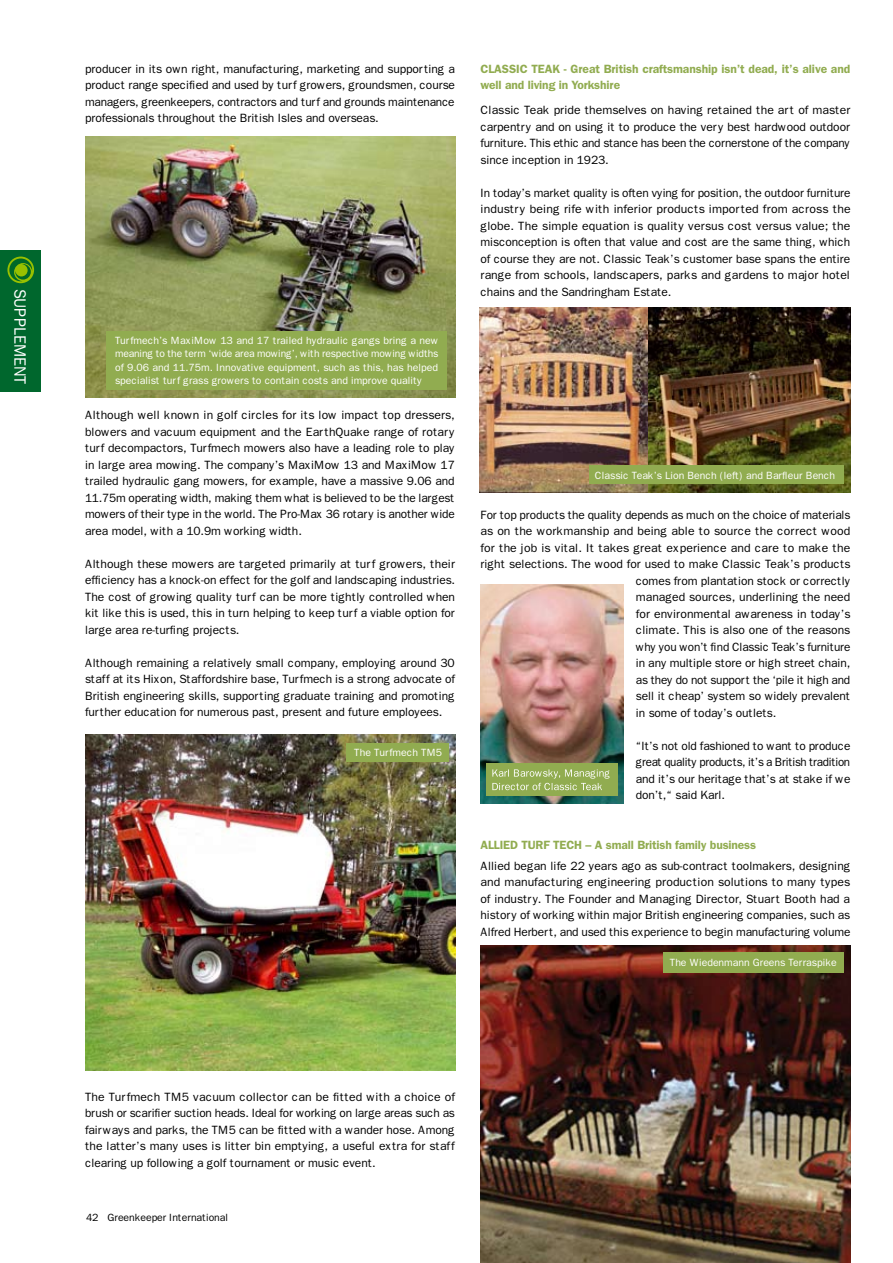
<style>
.page{position:relative;width:893px;height:1263px;background:#fff}
.page>*{position:absolute;margin:0;border:0;box-sizing:border-box;transform-origin:0 0}
.t1{font:16.5px "Franklin Gothic";letter-spacing:-.025em;color:#fff}
.t2{font:12px/16.5px "Franklin Gothic";letter-spacing:-.01em;color:#000;text-align:justify}
.t3{font:600 12px/16.5px "Franklin Gothic";letter-spacing:-.01em;color:#91ac50}
.t4{font:10.5px/13.5px "Franklin Gothic";letter-spacing:-.005em;color:#fff;text-align:justify}
.t5{font:10.5px "Franklin Gothic";letter-spacing:-.01em;color:#000}
</style>
<div class="page">
<img style="left:85px;top:136px;width:370px;height:261px">
<div style="left:106px;top:331px;width:340px;height:59px;background:#91ac50"></div>
<img style="left:85px;top:735px;width:370px;height:335px">
<div style="left:347px;top:743px;width:102px;height:18px;background:#91ac50"></div>
<img style="left:479px;top:307px;width:169px;height:185px">
<img style="left:648px;top:307px;width:202px;height:185px">
<div style="left:589px;top:465px;width:255px;height:19px;background:#91ac50"></div>
<img style="left:480px;top:584px;width:143px;height:220px">
<div style="left:486px;top:763px;width:132px;height:33px;background:#91ac50"></div>
<img style="left:480px;top:945px;width:370px;height:318px">
<div style="left:663px;top:952px;width:181px;height:20px;background:#91ac50"></div>
<div style="left:0;top:251px;width:41px;height:141px;background:#00672d"></div>
<svg style="left:7px;top:257px;width:27px;height:26px"></svg>
<svg style="left:9px;top:258px;width:23px;height:23px"></svg>
<svg style="left:492px;top:769px;width:117px;height:22px"></svg>
<h1 class="t1" style="left:30px;top:289px;width:97px;rotate:90deg">SUPPLEMENT</h1>
<p class="t2" style="left:85px;top:61px;width:371px">producer in its own right, manufacturing, marketing and supporting a product range specified and used by turf growers, groundsmen, course managers, greenkeepers, contractors and turf and grounds maintenance professionals throughout the British Isles and overseas.</p>
<p class="t4" style="left:115px;top:333px;width:325px">Turfmech’s MaxiMow 13 and 17 trailed hydraulic gangs bring a new meaning to the term ‘wide area mowing’, with respective mowing widths of 9.06 and 11.75m. Innovative equipment, such as this, has helped specialist turf grass growers to contain costs and improve quality</p>
<p class="t2" style="left:85px;top:407px;width:372px">Although well known in golf circles for its low impact top dressers, blowers and vacuum equipment and the EarthQuake range of rotary turf decompactors, Turfmech mowers also have a leading role to play in large area mowing. The company’s MaxiMow 13 and MaxiMow 17 trailed hydraulic gang mowers, for example, have a massive 9.06 and 11.75m operating width, making them what is believed to be the largest mowers of their type in the world. The Pro-Max 36 rotary is another wide area model, with a 10.9m working width.</p>
<p class="t2" style="left:85px;top:556px;width:372px">Although these mowers are targeted primarily at turf growers, their efficiency has a knock-on effect for the golf and landscaping industries.<br>The cost of growing quality turf can be more tightly controlled when kit like this is used, this in turn helping to keep turf a viable option for large area re-turfing projects.</p>
<p class="t2" style="left:85px;top:655px;width:371px">Although remaining a relatively small company, employing around 30 staff at its Hixon, Staffordshire base, Turfmech is a strong advocate of British engineering skills, supporting graduate training and promoting further education for numerous past, present and future employees.</p>
<p class="t4" style="left:354px;top:746px;width:89px">The Turfmech TM5</p>
<p class="t3" style="left:480px;top:60px;width:371px;text-indent:83px">- Great British craftsmanship isn’t dead, it’s alive and well and living in Yorkshire</p>
<p class="t2" style="left:480px;top:102px;width:371px">Classic Teak pride themselves on having retained the art of master carpentry and on using it to produce the very best hardwood outdoor furniture. This ethic and stance has been the cornerstone of the company since inception in 1923.</p>
<p class="t2" style="left:480px;top:185px;width:372px">In today’s market quality is often vying for position, the outdoor furniture industry being rife with inferior products imported from across the globe. The simple equation is quality versus cost versus value; the misconception is often that value and cost are the same thing, which of course they are not. Classic Teak’s customer base spans the entire range from schools, landscapers, parks and gardens to major hotel chains and the Sandringham Estate.</p>
<p class="t3" style="left:480px;top:60px;width:16px">Classic</p>
<p class="t3" style="left:531px;top:60px;width:15px">Teak</p>
<p class="t4" style="left:595px;top:468px;width:242px">Classic Teak’s Lion Bench (left) and Barfleur Bench</p>
<p class="t2" style="left:480px;top:507px;width:371px">For top products the quality depends as much on the choice of materials</p>
<p class="t2" style="left:480px;top:523px;width:371px">as on the workmanship and being able to source the correct wood</p>
<p class="t2" style="left:480px;top:540px;width:371px">for the job is vital. It takes great experience and care to make the</p>
<p class="t2" style="left:480px;top:556px;width:372px">right selections. The wood for used to make Classic Teak’s products</p>
<p class="t2" style="left:636px;top:573px;width:216px">comes from plantation stock or correctly</p>
<p class="t2" style="left:636px;top:589px;width:216px">managed sources, underlining the need</p>
<p class="t2" style="left:636px;top:606px;width:216px">for environmental awareness in today’s</p>
<p class="t2" style="left:636px;top:622px;width:216px">climate. This is also one of the reasons</p>
<p class="t2" style="left:636px;top:639px;width:216px">why you won’t find Classic Teak’s furniture</p>
<p class="t2" style="left:636px;top:655px;width:216px">in any multiple store or high street chain,</p>
<p class="t2" style="left:636px;top:672px;width:216px">as they do not support the ‘pile it high and</p>
<p class="t2" style="left:636px;top:688px;width:216px">sell it cheap’ system so widely prevalent</p>
<p class="t2" style="left:636px;top:705px;width:142px">in some of today’s outlets.</p>
<p class="t2" style="left:636px;top:738px;width:216px">“It’s not old fashioned to want to produce great quality products, it’s a British tradition and it’s our heritage that’s at stake if we don’t,“ said Karl.</p>
<p class="t3" style="left:480px;top:836px;width:15px">Allied</p>
<p class="t3" style="left:521px;top:836px;width:15px">Turf</p>
<p class="t3" style="left:553px;top:836px;width:15px">Tech</p>
<p class="t3" style="left:585px;top:836px;width:172px">– A small British family business</p>
<p class="t2" style="left:480px;top:857px;width:372px">Allied began life 22 years ago as sub‑contract toolmakers, designing and manufacturing engineering production solutions to many types of industry. The Founder and Managing Director, Stuart Booth had a history of working within major British engineering companies, such as Alfred Herbert, and used this experience to begin manufacturing volume</p>
<p class="t4" style="left:670px;top:955px;width:169px">The Wiedenmann Greens Terraspike</p>
<p class="t2" style="left:85px;top:1088px;width:372px">The Turfmech TM5 vacuum collector can be fitted with a choice of brush or scarifier suction heads. Ideal for working on large areas such as fairways and parks, the TM5 can be fitted with a wander hose. Among the latter’s many uses is litter bin emptying, a useful extra for staff clearing up following a golf tournament or music event.</p>
<p class="t5" style="left:86px;top:1212px;width:144px">42 Greenkeeper International</p>
</div>
